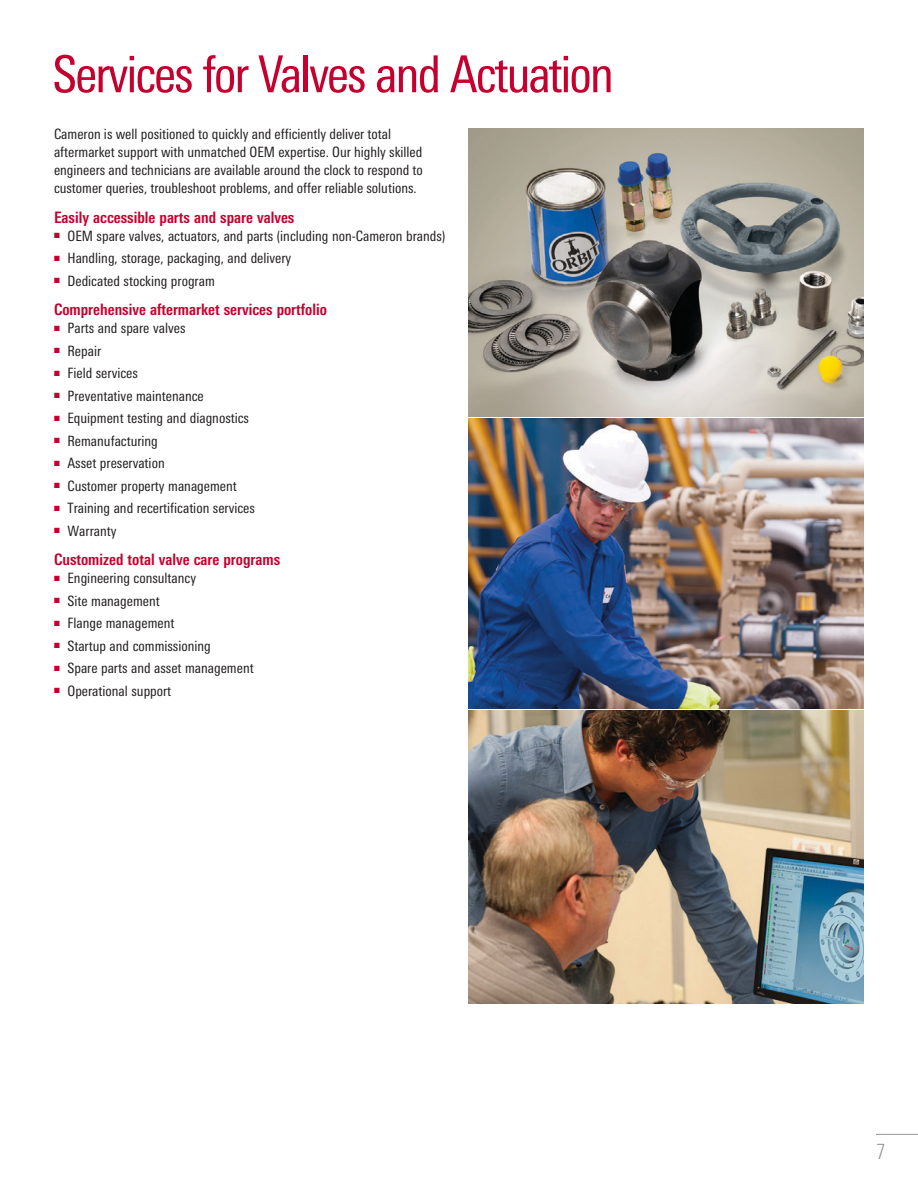
<style>
.page{position:relative;width:918px;height:1188px;background:#fff}
.page>*{position:absolute;margin:0;border:0;box-sizing:border-box;transform-origin:0 0}
.Head_Non-Branding{font:condensed 51px "Univers Next Pro";letter-spacing:-.04em;color:#c5002e}
.t1{font:300 condensed 21px "Univers Next Pro";color:#949698}
.Body_Head{font:700 condensed 15.75px "Univers Next Pro";color:#c5002e}
.Body_Text{font:condensed 14.25px/18px "Univers Next Pro";color:#231f20}
</style>
<div class="page">
<img style="left:468px;top:128px;width:396px;height:876px">
<hr style="left:876px;top:1134px;width:42px;height:1px;background:#949698">
<p class="Head_Non-Branding" style="left:52px;top:45px;width:563px">Services for Valves and Actuation</p>
<p class="Body_Text" style="left:54px;top:125px;width:370px">Cameron is well positioned to quickly and efficiently deliver total aftermarket support with unmatched OEM expertise. Our highly skilled engineers and technicians are available around the clock to respond to customer queries, troubleshoot problems, and offer reliable solutions.</p>
<p class="Body_Head" style="left:54px;top:208px;width:242px">Easily accessible parts and spare valves</p>
<p class="Body_Text" style="left:54px;top:227px;width:393px"><sup>■</sup> OEM spare valves, actuators, and parts (including non-Cameron brands)</p>
<p class="Body_Text" style="left:54px;top:249px;width:239px"><sup>■</sup> Handling, storage, packaging, and delivery</p>
<p class="Body_Text" style="left:54px;top:272px;width:162px"><sup>■</sup> Dedicated stocking program</p>
<p class="Body_Head" style="left:54px;top:300px;width:275px">Comprehensive aftermarket services portfolio</p>
<p class="Body_Text" style="left:54px;top:319px;width:133px"><sup>■</sup> Parts and spare valves</p>
<p class="Body_Text" style="left:54px;top:341px;width:49px"><sup>■</sup> Repair</p>
<p class="Body_Text" style="left:54px;top:364px;width:85px"><sup>■</sup> Field services</p>
<p class="Body_Text" style="left:54px;top:386px;width:151px"><sup>■</sup> Preventative maintenance</p>
<p class="Body_Text" style="left:54px;top:409px;width:197px"><sup>■</sup> Equipment testing and diagnostics</p>
<p class="Body_Text" style="left:54px;top:431px;width:105px"><sup>■</sup> Remanufacturing</p>
<p class="Body_Text" style="left:54px;top:454px;width:112px"><sup>■</sup> Asset preservation</p>
<p class="Body_Text" style="left:54px;top:476px;width:184px"><sup>■</sup> Customer property management</p>
<p class="Body_Text" style="left:54px;top:499px;width:202px"><sup>■</sup> Training and recertification services</p>
<p class="Body_Text" style="left:54px;top:521px;width:64px"><sup>■</sup> Warranty</p>
<p class="Body_Head" style="left:54px;top:550px;width:228px">Customized total valve care programs</p>
<p class="Body_Text" style="left:54px;top:569px;width:144px"><sup>■</sup> Engineering consultancy</p>
<p class="Body_Text" style="left:54px;top:591px;width:107px"><sup>■</sup> Site management</p>
<p class="Body_Text" style="left:54px;top:614px;width:122px"><sup>■</sup> Flange management</p>
<p class="Body_Text" style="left:54px;top:636px;width:158px"><sup>■</sup> Startup and commissioning</p>
<p class="Body_Text" style="left:54px;top:659px;width:201px"><sup>■</sup> Spare parts and asset management</p>
<p class="Body_Text" style="left:54px;top:681px;width:119px"><sup>■</sup> Operational support</p>
<h2 class="t1" style="left:876px;top:1139px;width:11px">7</h2>
</div>
